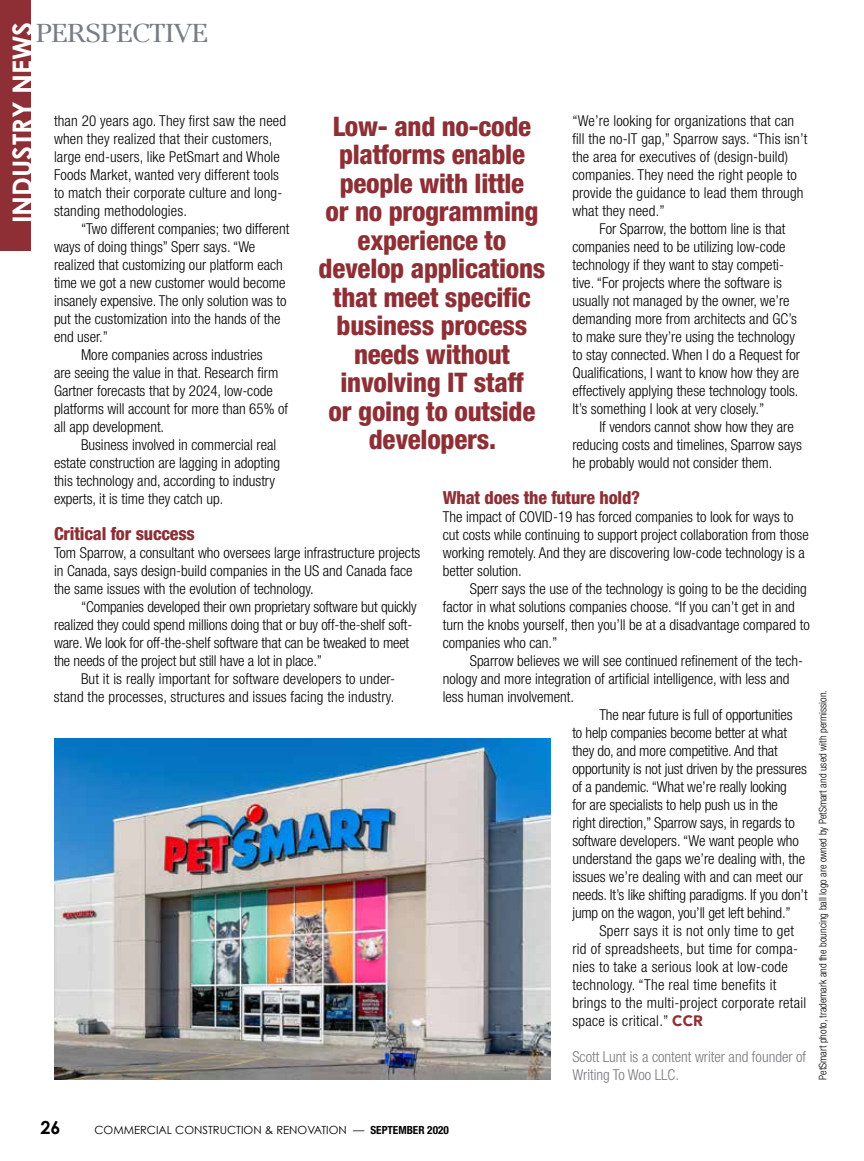
<style>
.page{position:relative;width:864px;height:1161px;background:#fff}
.page>*{position:absolute;margin:0;border:0;box-sizing:border-box;transform-origin:0 0}
.t1{font:800 condensed 27px/28.5px "Helvetica Neue";letter-spacing:-.01em;color:#8e2f35;text-align:center}
.t2{font:700 27px "Century Gothic";color:#fff}
.t3{font:27px "AT Jamille";color:#787d83}
.t4{font:800 condensed 18px "Helvetica Neue";letter-spacing:-.01em;color:#8e2f35}
.t5{font:700 18px "Century Gothic";color:#000}
.t6{font:300 condensed 15px/18px "Helvetica Neue";color:#000}
.t7{font:300 condensed 15px "Helvetica Neue";letter-spacing:.02em;color:#000}
.t8{font:300 condensed 15px/18px "Helvetica Neue";color:#77787b}
.t9{font:11.25px "Century Gothic";color:#000}
.t10{font:300 condensed 10.5px "Helvetica Neue";color:#000}
.s1{font-family:"Avenir";font-weight:900;font-stretch:normal;color:#8e2f35}
.s2{font-family:"Helvetica Neue";font-weight:700;font-stretch:condensed}
</style>
<div class="page">
<div style="left:0;top:0;width:31px;height:251px;background:#8e2f35"></div>
<img style="left:54px;top:738px;width:497px;height:342px">
<h1 class="t2" style="left:5px;top:223px;width:203px;rotate:-90deg">INDUSTRY NEWS</h1>
<h1 class="t3" style="left:36px;top:17px;width:173px">PERSPECTIVE</h1>
<p class="t6" style="left:54px;top:112px;width:234px">than 20 years ago. They first saw the need when they realized that their customers, large end-users, like PetSmart and Whole Foods Market, wanted very different tools to match their corporate culture and long&shy;standing methodologies.</p>
<p class="t6" style="left:81px;top:220px;width:210px">“Two different companies; two different</p>
<p class="t6" style="left:54px;top:238px;width:203px">ways of doing things” Sperr says. “We</p>
<p class="t6" style="left:54px;top:256px;width:230px">realized that customizing our platform each</p>
<p class="t6" style="left:54px;top:274px;width:233px">time we got a new customer would become</p>
<p class="t6" style="left:54px;top:292px;width:234px">insanely expensive. The only solution was to</p>
<p class="t6" style="left:54px;top:310px;width:228px">put the customization into the hands of the</p>
<p class="t6" style="left:54px;top:328px;width:56px">end user.”</p>
<p class="t6" style="left:81px;top:346px;width:183px">More companies across industries</p>
<p class="t6" style="left:54px;top:364px;width:226px">are seeing the value in that. Research firm</p>
<p class="t6" style="left:54px;top:382px;width:220px">Gartner forecasts that by 2024, low-code</p>
<p class="t6" style="left:54px;top:400px;width:236px">platforms will account for more than 65% of</p>
<p class="t6" style="left:54px;top:418px;width:112px">all app development.</p>
<p class="t6" style="left:81px;top:436px;width:197px">Business involved in commercial real</p>
<p class="t6" style="left:54px;top:454px;width:228px">estate construction are lagging in adopting</p>
<p class="t6" style="left:54px;top:472px;width:222px">this technology and, according to industry</p>
<p class="t6" style="left:54px;top:490px;width:171px">experts, it is time they catch up.</p>
<p class="t4" style="left:54px;top:522px;width:142px">Critical for success</p>
<p class="t6" style="left:54px;top:544px;width:368px">Tom Sparrow, a consultant who oversees large infrastructure projects in Canada, says design-build companies in the US and Canada face the same issues with the evolution of technology.</p>
<p class="t6" style="left:54px;top:598px;width:364px;text-indent:27px">“Companies developed their own proprietary software but quickly realized they could spend millions doing that or buy off-the-shelf soft&shy;ware. We look for off-the-shelf software that can be tweaked to meet the needs of the project but still have a lot in place.”</p>
<p class="t6" style="left:54px;top:670px;width:343px;text-align:right">But it is really important for software developers to under&shy;stand the processes, structures and issues facing the industry.</p>
<p class="t6" style="left:572px;top:112px;width:237px">“We’re looking for organizations that can fill the no-IT gap,” Sparrow says. “This isn’t the area for executives of (design-build) companies. They need the right people to provide the guidance to lead them through what they need.”</p>
<p class="t6" style="left:572px;top:220px;width:229px;text-indent:27px">For Sparrow, the bottom line is that companies need to be utilizing low-code technology if they want to stay competi&shy;tive. “For projects where the software is usually not managed by the owner, we’re demanding more from architects and GC’s to make sure they’re using the technology to stay connected. When I do a Request for Qualifications, I want to know how they are effectively applying these technology tools.<br>It’s something I look at very closely.”</p>
<p class="t6" style="left:572px;top:418px;width:231px;text-indent:27px">If vendors cannot show how they are reducing costs and timelines, Sparrow says he probably would not consider them.</p>
<p class="t4" style="left:443px;top:486px;width:199px">What does the future hold?</p>
<p class="t6" style="left:443px;top:508px;width:367px">The impact of COVID-19 has forced companies to look for ways to cut costs while continuing to support project collaboration from those working remotely. And they are discovering low-code technology is a better solution.</p>
<p class="t6" style="left:443px;top:580px;width:369px;text-indent:27px">Sperr says the use of the technology is going to be the deciding factor in what solutions companies choose. “If you can’t get in and turn the knobs yourself, then you’ll be at a disadvantage compared to companies who can.”</p>
<p class="t6" style="left:470px;top:652px;width:335px">Sparrow believes we will see continued refinement of the tech-</p>
<p class="t6" style="left:443px;top:670px;width:348px">nology and more integration of artificial intelligence, with less and</p>
<p class="t6" style="left:443px;top:688px;width:133px">less human involvement.</p>
<p class="t6" style="left:599px;top:706px;width:195px">The near future is full of opportunities</p>
<p class="t6" style="left:572px;top:724px;width:216px">to help companies become better at what</p>
<p class="t6" style="left:572px;top:742px;width:207px">they do, and more competitive. And that</p>
<p class="t6" style="left:572px;top:760px;width:236px">opportunity is not just driven by the pressures</p>
<p class="t6" style="left:572px;top:778px;width:216px">of a pandemic. “What we’re really looking</p>
<p class="t6" style="left:572px;top:796px;width:207px">for are specialists to help push us in the</p>
<p class="t6" style="left:572px;top:814px;width:224px">right direction,” Sparrow says, in regards to</p>
<p class="t6" style="left:572px;top:832px;width:228px">software developers. “We want people who</p>
<p class="t6" style="left:572px;top:850px;width:234px">understand the gaps we’re dealing with, the</p>
<p class="t6" style="left:572px;top:868px;width:232px">issues we’re dealing with and can meet our</p>
<p class="t6" style="left:572px;top:886px;width:237px">needs. It’s like shifting paradigms. If you don’t</p>
<p class="t6" style="left:572px;top:904px;width:220px">jump on the wagon, you’ll get left behind.”</p>
<p class="t7" style="left:599px;top:922px;width:196px">Sperr says it is not only time to get</p>
<p class="t7" style="left:572px;top:940px;width:227px">rid of spreadsheets, but time for compa-</p>
<p class="t7" style="left:572px;top:958px;width:217px">nies to take a serious look at low-code</p>
<p class="t7" style="left:572px;top:976px;width:206px">technology. “The real time benefits it</p>
<p class="t7" style="left:572px;top:994px;width:235px">brings to the multi-project corporate retail</p>
<p class="t7" style="left:572px;top:1012px;width:132px">space is critical.” <span class="s1">CCR</span></p>
<p class="t8" style="left:572px;top:1048px;width:235px">Scott Lunt is a content writer and founder of<br>Writing To Woo LLC.</p>
<h1 class="t1" style="left:319px;top:112px;width:228px">Low- and no-code platforms enable people with little<br>or no programming experience to develop applications that meet specific business process needs without involving IT staff<br>or going to outside developers.</h1>
<p class="t10" style="left:817px;top:1080px;width:391px;rotate:-90deg">PetSmart photo, trademark and the bouncing ball logo are owned by PetSmart and used with permission.</p>
<p class="t5" style="left:40px;top:1116px;width:22px">26</p>
<p class="t9" style="left:94px;top:1123px;width:356px">COMMERCIAL CONSTRUCTION &amp; RENOVATION — <span class="s2">SEPTEMBER 2020</span></p>
</div>
